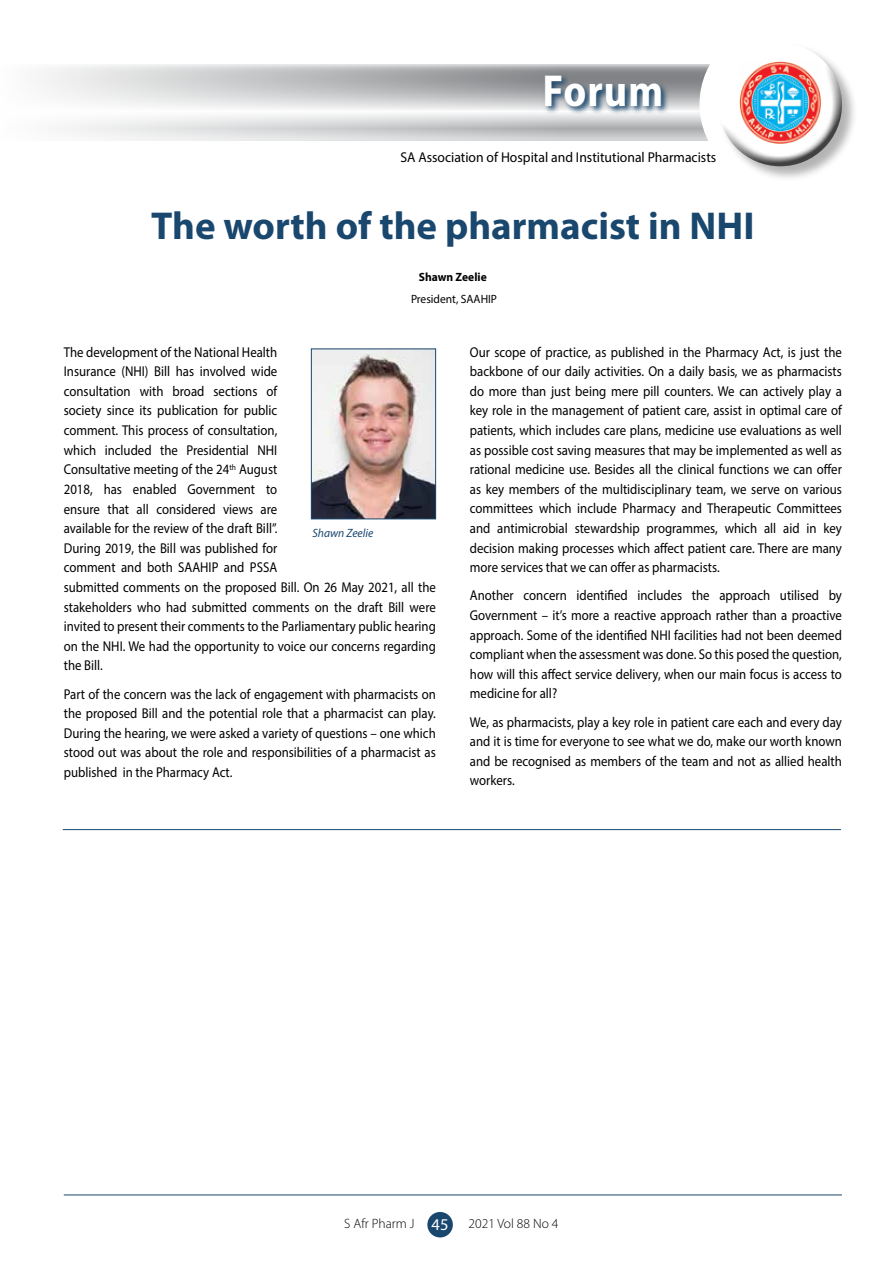
<style>
.page{position:relative;width:893px;height:1263px;background:#fff}
.page>*{position:absolute;margin:0;border:0;box-sizing:border-box;transform-origin:0 0}
.t1{font:700 semi-condensed 45px "Myriad Pro";letter-spacing:.025em;color:#fff;scale:.96 1}
.t2{font:700 39px "Myriad Pro";color:#19476e}
.t3{font:14.25px/19.6px "Myriad Pro";color:#000;text-align:justify;scale:.9 1}
.t4{font:14.25px "Myriad Pro";color:#000;scale:.96 1}
.t5{font:300 13.5px "Myriad Pro";color:#000}
.t6{font:12px "Myriad Pro";color:#000;scale:.96 1}
.t7{font:700 12px "Myriad Pro";color:#000;scale:.96 1}
.t8{font:italic 12px "Myriad Pro";color:#19476e;scale:.96 1}
.s1{font-weight:400;font-size:16.5px;color:#fff}
</style>
<div class="page">
<hr style="left:64px;top:1194px;width:778px;height:1px;background:#19476e">
<svg style="left:42px;top:64px;width:667px;height:77px"></svg>
<div style="left:699px;top:23px;width:162px;height:162px;background:#fff;border-radius:50%"></div>
<div style="left:718px;top:42px;width:140px;height:140px;background:#000;opacity:.3"></div>
<div style="left:716px;top:40px;width:125px;height:100px;background:#fff"></div>
<div style="left:718px;top:62px;width:125px;height:106px;background:#000;opacity:.75"></div>
<svg style="left:543px;top:73px;width:126px;height:42px"></svg>
<div style="left:427px;top:1212px;width:26px;height:25px;background:#19476e;border-radius:50%"></div>
<img style="left:313px;top:351px;width:121px;height:166px">
<div style="left:311px;top:349px;width:125px;height:170px;border:1px solid #19476e"></div>
<hr style="left:63px;top:829px;width:778px;height:1px;background:#19476e">
<h1 class="t1" style="left:542px;top:62px;width:127px">Forum</h1>
<p class="t4" style="left:400px;top:149px;width:331px">SA Association of Hospital and Institutional Pharmacists</p>
<h2 class="t2" style="left:151px;top:200px;width:605px">The worth of the pharmacist in NHI</h2>
<p class="t7" style="left:419px;top:269px;width:72px">Shawn Zeelie</p>
<p class="t6" style="left:411px;top:292px;width:91px">President, SAAHIP</p>
<p class="t3" style="left:64px;top:342px;width:415px;text-align:left">The development of the National Health<br>Insurance (NHI) Bill has involved wide<br>consultation with broad sections of<br>society since its publication for public<br>comment. This process of consultation,<br>which included the Presidential NHI<br>Consultative meeting of the 24<sup>th</sup> August<br>2018, has enabled Government to<br>ensure that all considered views are<br>available for the review of the draft Bill”.<br>During 2019, the Bill was published for<br>comment and both SAAHIP and PSSA<br>submitted comments on the proposed Bill. On 26 May 2021, all the stakeholders who had submitted comments on the draft Bill were invited to present their comments to the Parliamentary public hearing on the NHI. We had the opportunity to voice our concerns regarding the Bill.</p>
<p class="t3" style="left:64px;top:684px;width:415px">Part of the concern was the lack of engagement with pharmacists on the proposed Bill and the potential role that a pharmacist can play.<br>During the hearing, we were asked a variety of questions – one which stood out was about the role and responsibilities of a pharmacist as published in the Pharmacy Act.</p>
<p class="t8" style="left:313px;top:526px;width:65px">Shawn Zeelie</p>
<p class="t3" style="left:470px;top:342px;width:415px">Our scope of practice, as published in the Pharmacy Act, is just the backbone of our daily activities. On a daily basis, we as pharmacists do more than just being mere pill counters. We can actively play a key role in the management of patient care, assist in optimal care of patients, which includes care plans, medicine use evaluations as well as possible cost saving measures that may be implemented as well as rational medicine use. Besides all the clinical functions we can offer as key members of the multidisciplinary team, we serve on various committees which include Pharmacy and Therapeutic Committees and antimicrobial stewardship programmes, which all aid in key decision making processes which affect patient care. There are many more services that we can offer as pharmacists.</p>
<p class="t3" style="left:470px;top:586px;width:415px">Another concern identified includes the approach utilised by Government – it’s more a reactive approach rather than a proactive approach. Some of the identified NHI facilities had not been deemed compliant when the assessment was done. So this posed the question, how will this affect service delivery, when our main focus is access to medicine for all?</p>
<p class="t3" style="left:470px;top:712px;width:415px">We, as pharmacists, play a key role in patient care each and every day and it is time for everyone to see what we do, make our worth known and be recognised as members of the team and not as allied health workers.</p>
<p class="t5" style="left:344px;top:1215px;width:106px">S Afr Pharm J <span class="s1">45</span></p>
<p class="t5" style="left:469px;top:1215px;width:91px">2021 Vol 88 No 4</p>
</div>
